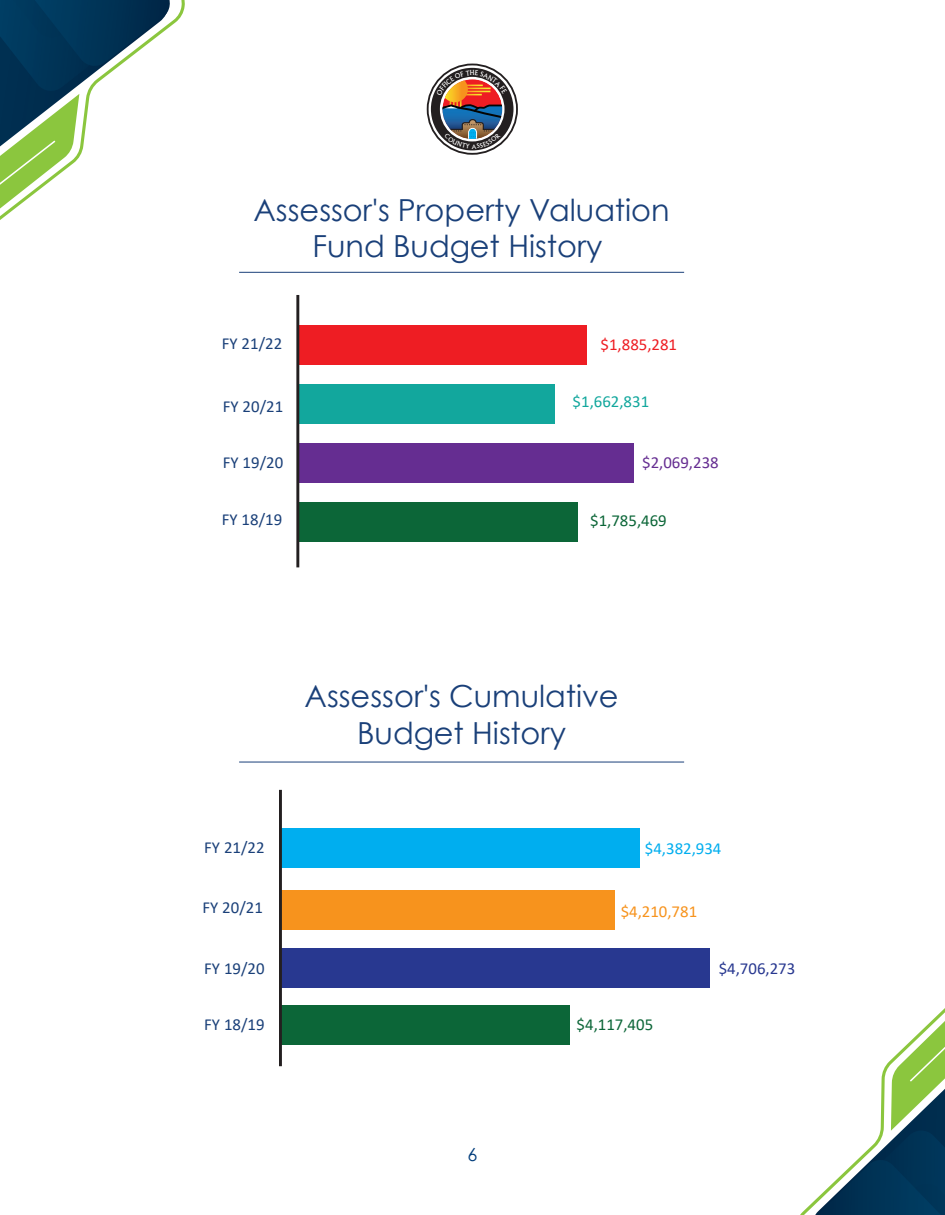
<style>
.page{position:relative;width:945px;height:1215px;background:#fff}
.page>*{position:absolute;margin:0;border:0;box-sizing:border-box;transform-origin:0 0}
.t1{font:30.45px/36.5px "Century Gothic";color:#1a4079;text-align:center}
.t2{font:18px "Century Gothic";color:#013c7b}
.t3{font:16.8px "Calibri";color:#1a4079}
.t4{font:16.8px "Calibri";color:#0c6638}
.t5{font:16.8px "Calibri";color:#ee1d23}
.t6{font:16.8px "Calibri";color:#652d91}
.t7{font:16.8px "Calibri";color:#12a79d}
.t8{font:16.8px "Calibri";color:#00aeef}
.t9{font:16.8px "Calibri";color:#283890}
.t10{font:16.8px "Calibri";color:#f7931d}
.t11{font:700 12.6px "Aharoni";letter-spacing:-.075em;color:#1f215c;scale:.88 1}
</style>
<div class="page">
<svg style="left:800px;top:1008px;width:145px;height:207px"></svg>
<img style="left:800px;top:1058px;width:65px;height:143px">
<svg style="left:0;top:0;width:185px;height:220px"></svg>
<img style="left:98px;top:34px;width:87px;height:135px">
<div style="left:299px;top:384px;width:256px;height:40px;background:#12a79d"></div>
<div style="left:299px;top:443px;width:334px;height:39px;background:#652d91"></div>
<div style="left:298px;top:502px;width:280px;height:39px;background:#0c6638"></div>
<div style="left:298px;top:325px;width:288px;height:40px;background:#ee1d23"></div>
<hr style="left:296px;top:295px;width:3px;height:272px;background:#231f20">
<hr style="left:239px;top:272px;width:445px;height:1px;background:#1a4079">
<div style="left:280px;top:890px;width:335px;height:40px;background:#f7931d"></div>
<div style="left:281px;top:948px;width:429px;height:40px;background:#283890"></div>
<div style="left:281px;top:1006px;width:289px;height:39px;background:#0c6638"></div>
<div style="left:281px;top:828px;width:359px;height:39px;background:#00aeef"></div>
<hr style="left:279px;top:790px;width:3px;height:276px;background:#231f20">
<hr style="left:239px;top:762px;width:445px;height:1px;background:#1a4079">
<svg style="left:426px;top:63px;width:92px;height:92px"></svg>
<p class="t1" style="left:253px;top:191px;width:418px">Assessor's Property Valuation<br>Fund Budget History</p>
<p class="t11" style="left:491px;top:199px;width:38px">OSFCA</p>
<p class="t3" style="left:222px;top:332px;width:62px">FY 21/22</p>
<p class="t5" style="left:601px;top:332px;width:78px">$1,885,281</p>
<p class="t3" style="left:223px;top:395px;width:62px">FY 20/21</p>
<p class="t7" style="left:573px;top:390px;width:78px">$1,662,831</p>
<p class="t3" style="left:223px;top:451px;width:62px">FY 19/20</p>
<p class="t6" style="left:642px;top:451px;width:78px">$2,069,238</p>
<p class="t3" style="left:222px;top:508px;width:62px">FY 18/19</p>
<p class="t4" style="left:590px;top:509px;width:78px">$1,785,469</p>
<p class="t1" style="left:305px;top:677px;width:316px">Assessor's Cumulative<br>Budget History</p>
<p class="t3" style="left:204px;top:836px;width:62px">FY 21/22</p>
<p class="t8" style="left:645px;top:836px;width:78px">$4,382,934</p>
<p class="t3" style="left:203px;top:896px;width:62px">FY 20/21</p>
<p class="t10" style="left:621px;top:899px;width:78px">$4,210,781</p>
<p class="t3" style="left:204px;top:956px;width:62px">FY 19/20</p>
<p class="t9" style="left:719px;top:957px;width:78px">$4,706,273</p>
<p class="t3" style="left:204px;top:1012px;width:62px">FY 18/19</p>
<p class="t4" style="left:577px;top:1013px;width:78px">$4,117,405</p>
<p class="t2" style="left:468px;top:1142px;width:11px">6</p>
</div>
